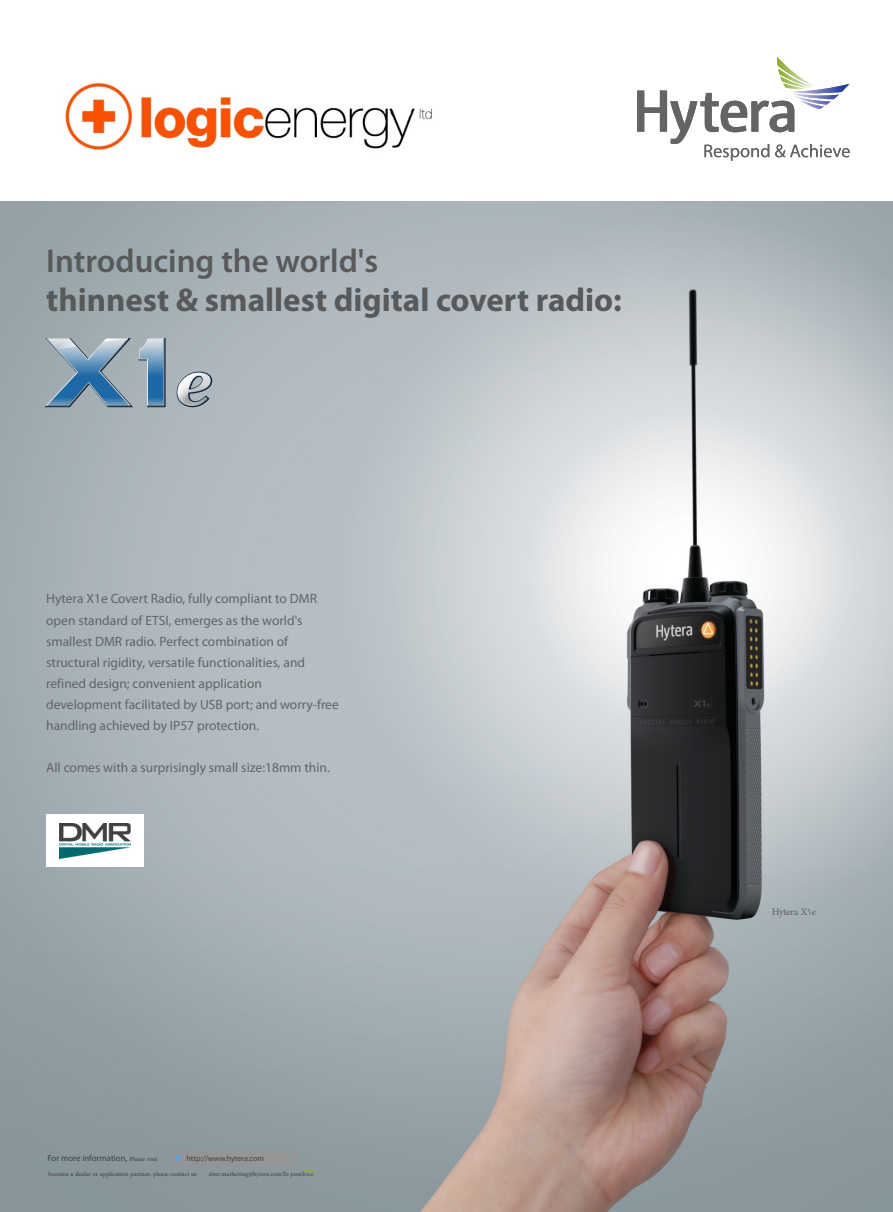
<style>
.page{position:relative;width:893px;height:1212px;background:#fff}
.page>*{position:absolute;margin:0;border:0;box-sizing:border-box;transform-origin:0 0}
.t1{font:700 33px "Myriad Pro";color:#58595b}
.t2{font:600 33px "Myriad Pro";color:#58595b}
.t3{font:13.8px "Adobe Arabic";letter-spacing:-.02em;color:#636466}
.t4{font:13.5px/21.1px "Myriad Pro";color:#636466}
.t5{font:8.85px "Adobe Arabic";color:#414142}
.t6{font:8.85px "Myriad Pro";color:#414142}
.t7{font:7.95px "Myriad Pro";color:#414142}
.s1{font-family:"Adobe Arabic"}
</style>
<div class="page">
<img style="left:0;top:202px;width:893px;height:1010px">
<div style="left:46px;top:814px;width:98px;height:52px;background:#fff"></div>
<img style="left:59px;top:823px;width:72px;height:35px">
<svg style="left:637px;top:57px;width:213px;height:104px"></svg>
<svg style="left:42px;top:337px;width:125px;height:71px;background:#839eb2"></svg>
<svg style="left:176px;top:371px;width:37px;height:37px"></svg>
<img style="left:173px;top:1152px;width:124px;height:12px">
<svg style="left:305px;top:1170px;width:10px;height:6px"></svg>
<img style="left:65px;top:82px;width:367px;height:69px">
<h1 class="t2" style="left:46px;top:248px;width:334px">Introducing the world's</h1>
<h1 class="t1" style="left:46px;top:286px;width:577px">thinnest &amp; smallest digital covert radio:</h1>
<p class="t4" style="left:46px;top:589px;width:294px">Hytera X1e Covert Radio, fully compliant to DMR open standard of ETSI, emerges as the world's smallest DMR radio. Perfect combination of structural rigidity, versatile functionalities, and refined design; convenient application development facilitated by USB port; and worry-free handling achieved by IP57 protection.</p>
<p class="t4" style="left:46px;top:758px;width:285px">All comes with a surprisingly small size:18mm thin.</p>
<p class="t6" style="left:48px;top:1154px;width:112px">For more information, <span class="s1">Please visit</span></p>
<p class="t7" style="left:187px;top:1155px;width:79px">http://www.hytera.com</p>
<p class="t5" style="left:49px;top:1170px;width:150px">become a dealer or application partner, please contact us</p>
<p class="t5" style="left:209px;top:1170px;width:106px">dmr.marketing@hytera.com To purchase</p>
<p class="t3" style="left:772px;top:906px;width:46px">Hytera X١e</p>
</div>
